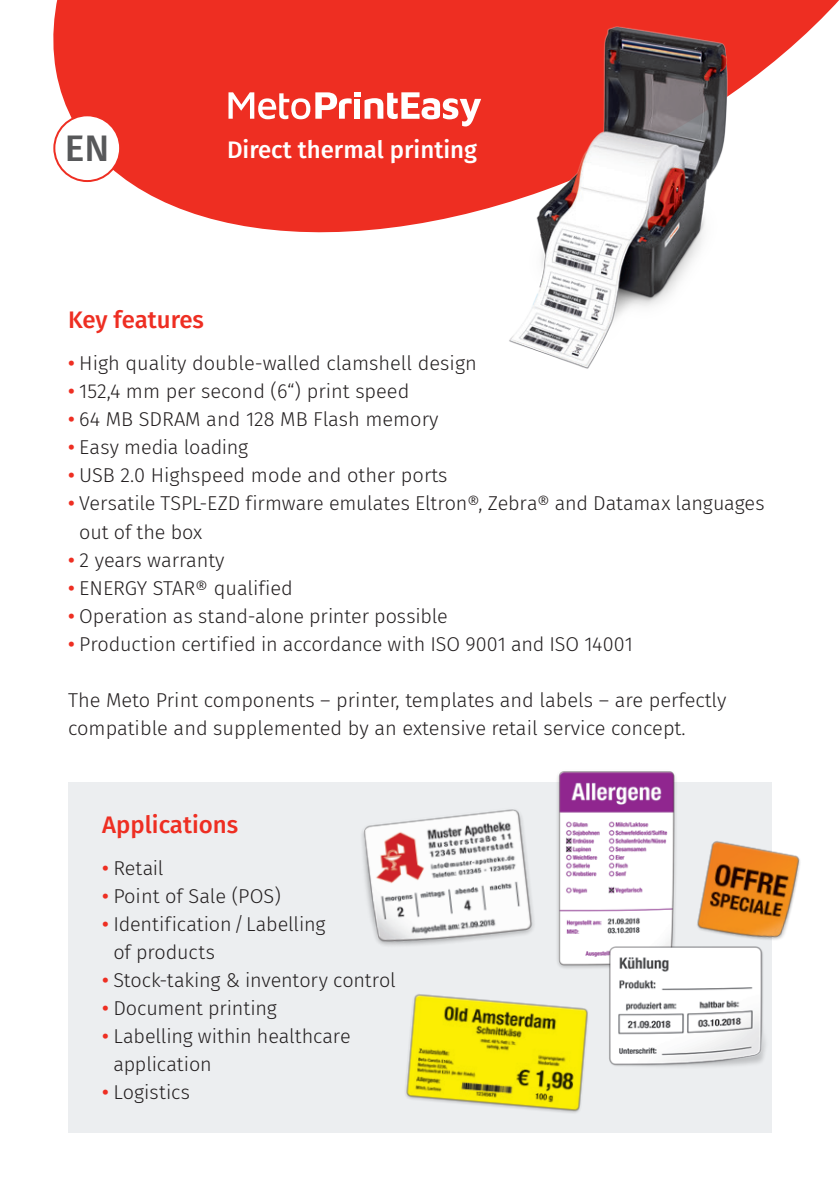
<style>
.page{position:relative;width:840px;height:1191px;background:#fff}
.page>*{position:absolute;margin:0;border:0;box-sizing:border-box;transform-origin:0 0}
.t1{font:500 37px "Fira Sans";color:#57585a}
.t2{font:500 24px "Fira Sans";color:#ee2e22}
.t3{font:500 24px "Fira Sans";color:#fff}
.t4{font:300 20px/28px "Fira Sans";color:#231f20}
.s1{font-weight:500;color:#ee2e22}
</style>
<div class="page">
<svg style="left:53px;top:0;width:786px;height:233px;fill:#ee2e22"></svg>
<div style="left:54px;top:115px;width:66px;height:66px;background:#fff;border-radius:50%"></div>
<div style="left:53px;top:114px;width:68px;height:68px;border:2px solid #ee2e22;border-radius:50%"></div>
<div style="left:68px;top:782px;width:703px;height:351px;background:#eceef0"></div>
<img style="left:405px;top:994px;width:183px;height:119px">
<img style="left:362px;top:809px;width:172px;height:137px">
<img style="left:557px;top:771px;width:119px;height:197px">
<img style="left:594px;top:934px;width:178px;height:146px">
<img style="left:678px;top:821px;width:122px;height:141px">
<svg style="left:228px;top:92px;width:253px;height:34px"></svg>
<img style="left:499px;top:2px;width:277px;height:367px">
<h1 class="t1" style="left:65px;top:118px;width:46px">EN</h1>
<p class="t3" style="left:227px;top:130px;width:251px">Direct thermal printing</p>
<p class="t2" style="left:68px;top:301px;width:137px">Key features</p>
<p class="t4" style="left:68px;top:349px;width:410px"><span class="s1">•</span> High quality double-walled clamshell design</p>
<p class="t4" style="left:68px;top:377px;width:342px"><span class="s1">•</span> 152,4 mm per second (6“) print speed</p>
<p class="t4" style="left:68px;top:405px;width:372px"><span class="s1">•</span> 64 MB SDRAM and 128 MB Flash memory</p>
<p class="t4" style="left:68px;top:433px;width:181px"><span class="s1">•</span> Easy media loading</p>
<p class="t4" style="left:68px;top:461px;width:381px"><span class="s1">•</span> USB 2.0 Highspeed mode and other ports</p>
<p class="t4" style="left:79px;top:489px;width:686px;text-indent:-11px"><span class="s1">•</span> Versatile TSPL-EZD firmware emulates Eltron®, Zebra® and Datamax languages out of the box</p>
<p class="t4" style="left:68px;top:545px;width:158px"><span class="s1">•</span> 2 years warranty</p>
<p class="t4" style="left:68px;top:573px;width:226px"><span class="s1">•</span> ENERGY STAR® qualified</p>
<p class="t4" style="left:68px;top:601px;width:381px"><span class="s1">•</span> Operation as stand-alone printer possible</p>
<p class="t4" style="left:68px;top:629px;width:566px"><span class="s1">•</span> Production certified in accordance with ISO 9001 and ISO 14001</p>
<p class="t4" style="left:68px;top:685px;width:659px">The Meto Print components – printer, templates and labels – are perfectly compatible and supplemented by an extensive retail service concept.</p>
<p class="t2" style="left:102px;top:805px;width:137px">Applications</p>
<p class="t4" style="left:102px;top:854px;width:63px"><span class="s1">•</span> Retail</p>
<p class="t4" style="left:102px;top:882px;width:180px"><span class="s1">•</span> Point of Sale (POS)</p>
<p class="t4" style="left:113px;top:910px;width:213px;text-indent:-11px"><span class="s1">•</span> Identification/Labelling of products</p>
<p class="t4" style="left:102px;top:966px;width:295px"><span class="s1">•</span> Stock-taking &amp; inventory control</p>
<p class="t4" style="left:102px;top:994px;width:176px"><span class="s1">•</span> Document printing</p>
<p class="t4" style="left:113px;top:1022px;width:239px;text-indent:-11px"><span class="s1">•</span> Labelling within healthcare application</p>
<p class="t4" style="left:102px;top:1078px;width:89px"><span class="s1">•</span> Logistics</p>
</div>
